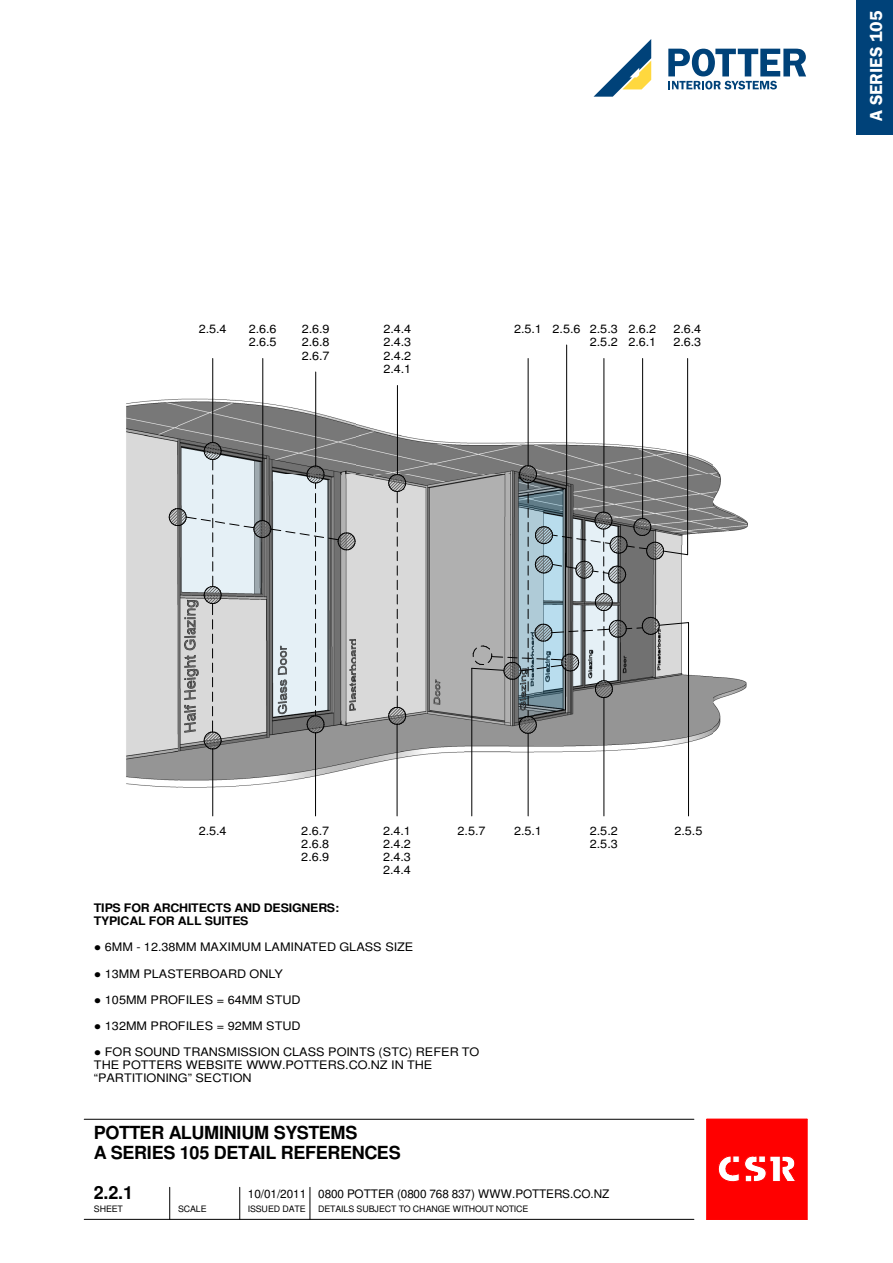
<style>
.page{position:relative;width:893px;height:1263px;background:#fff}
.page>*{position:absolute;margin:0;border:0;box-sizing:border-box;transform-origin:0 0}
.t1{font:700 18px "Helvetica";letter-spacing:-.02em;color:#000}
.t2{font:600 18px "Franklin Gothic FS";color:#fff}
.t3{font:11.7px/13px "Helvetica";color:#000;scale:1.07 1}
.t4{font:11.7px "Helvetica";color:#000}
.t5{font:700 11.7px/12.9px "Helvetica";letter-spacing:-.015em;color:#000;scale:1.06 1}
.t6{font:8.85px "Helvetica";letter-spacing:-.015em;color:#000}
.s1{font-family:"Arial"}
</style>
<div class="page">
<img style="left:126px;top:344px;width:622px;height:445px">
<svg style="left:388px;top:474px;width:19px;height:173px;background:#c7c7c7"></svg>
<svg style="left:388px;top:653px;width:19px;height:72px"></svg>
<svg style="left:168px;top:441px;width:188px;height:309px;background:#b7bbbe"></svg>
<svg style="left:519px;top:465px;width:18px;height:23px"></svg>
<svg style="left:518px;top:711px;width:19px;height:23px"></svg>
<hr style="left:528px;top:733px;width:1px;height:83px;background:#000">
<hr style="left:642px;top:358px;width:1px;height:160px;background:#000">
<hr style="left:604px;top:358px;width:1px;height:154px;background:#000">
<hr style="left:212px;top:749px;width:1px;height:67px;background:#000">
<hr style="left:397px;top:385px;width:1px;height:89px;background:#000">
<hr style="left:688px;top:623px;width:1px;height:193px;background:#000">
<hr style="left:604px;top:698px;width:1px;height:118px;background:#000">
<hr style="left:212px;top:358px;width:1px;height:85px;background:#000">
<hr style="left:528px;top:358px;width:1px;height:108px;background:#000">
<hr style="left:397px;top:724px;width:1px;height:92px;background:#000">
<hr style="left:566px;top:345px;width:1px;height:222px;background:#000">
<hr style="left:471px;top:668px;width:1px;height:148px;background:#000">
<hr style="left:687px;top:358px;width:1px;height:197px;background:#000">
<svg style="left:471px;top:494px;width:218px;height:211px;background:#969da1"></svg>
<hr style="left:263px;top:358px;width:1px;height:162px;background:#000">
<hr style="left:315px;top:372px;width:1px;height:94px;background:#000">
<hr style="left:315px;top:733px;width:1px;height:83px;background:#000">
<svg style="left:708px;top:1120px;width:99px;height:99px;background:#ff1818"></svg>
<hr style="left:707px;top:1119px;width:1px;height:100px;background:#f00">
<hr style="left:707px;top:1219px;width:100px;height:1px;background:#f00">
<hr style="left:807px;top:1119px;width:1px;height:100px;background:#f00">
<hr style="left:707px;top:1119px;width:100px;height:1px;background:#f00">
<hr style="left:310px;top:1187px;width:1px;height:32px;background:#000">
<hr style="left:239px;top:1187px;width:1px;height:32px;background:#000">
<hr style="left:84px;top:1119px;width:610px;height:1px;background:#000">
<hr style="left:169px;top:1187px;width:1px;height:32px;background:#000">
<hr style="left:84px;top:1219px;width:610px;height:1px;background:#000">
<div style="left:856px;top:0;width:37px;height:135px;background:#004279"></div>
<svg style="left:594px;top:39px;width:57px;height:58px"></svg>
<svg style="left:668px;top:48px;width:138px;height:42px"></svg>
<p class="t2" style="left:866px;top:121px;width:112px;rotate:-90deg">A SERIES 105</p>
<p class="t3" style="left:199px;top:324px;width:28px">2.5.4</p>
<p class="t3" style="left:514px;top:324px;width:28px">2.5.1</p>
<p class="t3" style="left:249px;top:324px;width:28px">2.6.6<br>2.6.5</p>
<p class="t3" style="left:302px;top:324px;width:28px;text-align:justify">2.6.9<br>2.6.8<br>2.6.7</p>
<p class="t3" style="left:383px;top:324px;width:28px;text-align:justify">2.4.4<br>2.4.3<br>2.4.2<br>2.4.1</p>
<p class="t3" style="left:553px;top:324px;width:28px">2.5.6</p>
<p class="t3" style="left:590px;top:324px;width:28px">2.5.3<br>2.5.2</p>
<p class="t3" style="left:628px;top:324px;width:28px">2.6.2<br>2.6.1</p>
<p class="t3" style="left:673px;top:324px;width:28px">2.6.4<br>2.6.3</p>
<p class="t3" style="left:199px;top:825px;width:28px">2.5.4</p>
<p class="t3" style="left:301px;top:825px;width:28px;text-align:justify">2.6.7<br>2.6.8<br>2.6.9</p>
<p class="t3" style="left:383px;top:825px;width:28px;text-align:justify">2.4.1<br>2.4.2<br>2.4.3<br>2.4.4</p>
<p class="t3" style="left:458px;top:825px;width:28px">2.5.7</p>
<p class="t5" style="left:94px;top:901px;width:233px">TIPS FOR ARCHITECTS AND DESIGNERS:<br>TYPICAL FOR ALL SUITES</p>
<p class="t3" style="left:94px;top:942px;width:300px"><span class="s1">●</span> 6MM - 12.38MM MAXIMUM LAMINATED GLASS SIZE</p>
<p class="t3" style="left:94px;top:968px;width:178px"><span class="s1">●</span> 13MM PLASTERBOARD ONLY</p>
<p class="t3" style="left:94px;top:994px;width:195px"><span class="s1">●</span> 105MM PROFILES = 64MM STUD</p>
<p class="t3" style="left:94px;top:1020px;width:195px"><span class="s1">●</span> 132MM PROFILES = 92MM STUD</p>
<p class="t3" style="left:94px;top:1046px;width:362px"><span class="s1">●</span> FOR SOUND TRANSMISSION CLASS POINTS (STC) REFER TO<br>THE POTTERS WEBSITE WWW.POTTERS.CO.NZ IN THE “PARTITIONING” SECTION</p>
<p class="t1" style="left:94px;top:1123px;width:265px">POTTER ALUMINIUM SYSTEMS</p>
<p class="t1" style="left:94px;top:1142px;width:308px">A SERIES 105 DETAIL REFERENCES</p>
<p class="t3" style="left:514px;top:825px;width:28px">2.5.1</p>
<p class="t3" style="left:590px;top:825px;width:28px">2.5.2</p>
<p class="t3" style="left:674px;top:825px;width:28px">2.5.5</p>
<p class="t3" style="left:590px;top:838px;width:28px">2.5.3</p>
<p class="t1" style="left:94px;top:1182px;width:41px">2.2.1</p>
<p class="t4" style="left:248px;top:1189px;width:60px">10/01/2011</p>
<p class="t6" style="left:94px;top:1205px;width:30px">SHEET</p>
<p class="t6" style="left:178px;top:1205px;width:30px">SCALE</p>
<p class="t6" style="left:248px;top:1205px;width:59px">ISSUED DATE</p>
<p class="t4" style="left:318px;top:1189px;width:293px">0800 POTTER (0800 768 837) WWW.POTTERS.CO.NZ</p>
<p class="t6" style="left:318px;top:1205px;width:212px">DETAILS SUBJECT TO CHANGE WITHOUT NOTICE</p>
</div>
